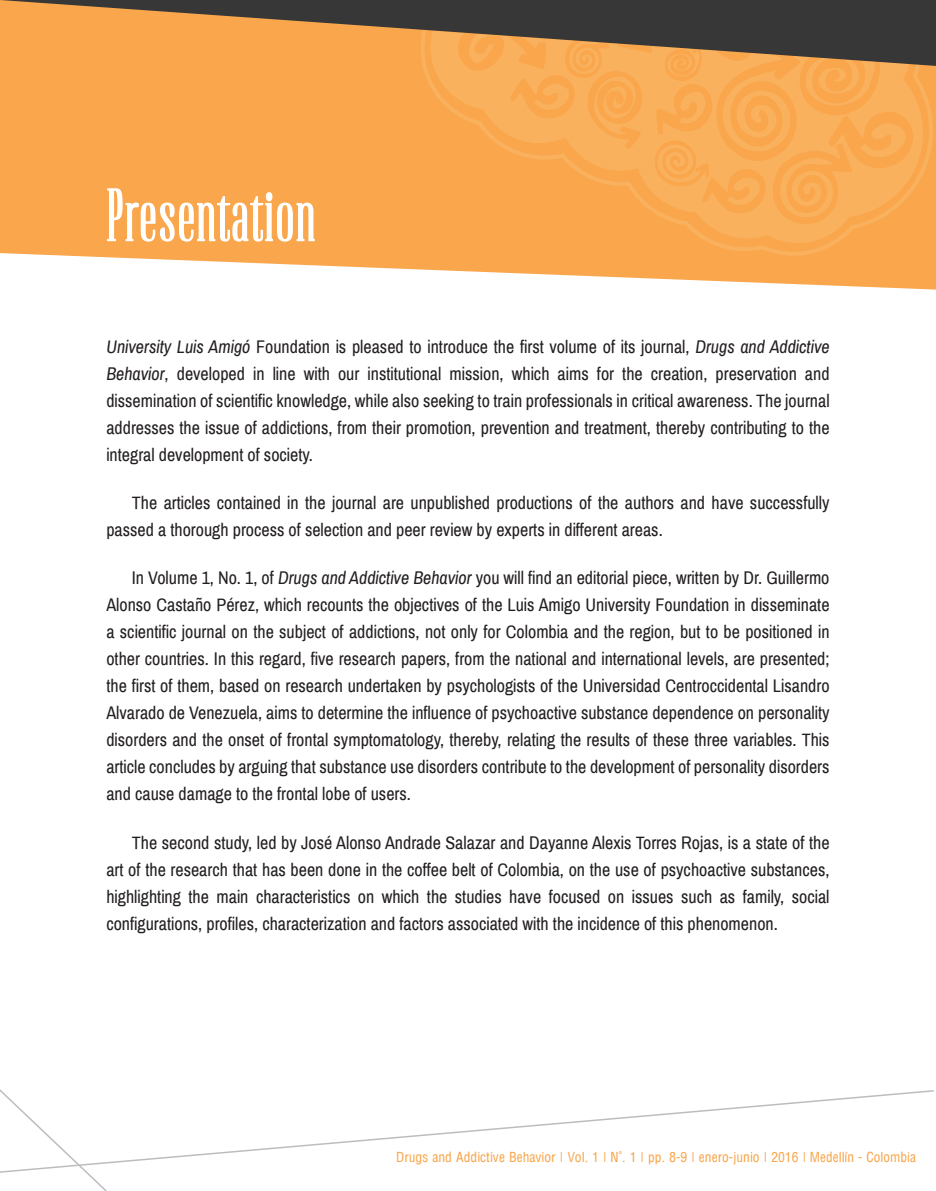
<style>
.page{position:relative;width:936px;height:1191px;background:#fff}
.page>*{position:absolute;margin:0;border:0;box-sizing:border-box;transform-origin:0 0}
.t1{font:73.5px "Flenja";letter-spacing:.02em;color:#fff}
.t2{font:18px/27px "Archivo Narrow";color:#231f20;text-align:justify}
.t3{font:13.5px "Arena Condensed";color:#f9a64c}
.s1{font-style:italic}
</style>
<div class="page">
<svg style="left:0;top:66px;width:935px;height:223px;fill:#f9a64c"></svg>
<svg style="left:0;top:0;width:935px;height:66px;background:#976e40"></svg>
<svg style="left:418px;top:30px;width:516px;height:228px;background:#f2a34c"></svg>
<svg style="left:430px;top:30px;width:492px;height:213px;background:#e8a152"></svg>
<svg style="left:106px;top:187px;width:210px;height:55px;background:#faba74"></svg>
<svg style="left:108px;top:1090px;width:826px;height:74px"></svg>
<svg style="left:0;top:1089px;width:108px;height:102px"></svg>
<h1 class="t1" style="left:106px;top:179px;width:211px">Presentation</h1>
<p class="t2" style="left:106px;top:333px;width:724px"><span class="s1">University Luis Amigó</span> Foundation is pleased to introduce the first volume of its journal, <span class="s1">Drugs and Addictive Behavior</span>, developed in line with our institutional mission, which aims for the creation, preservation and dissemination of scientific knowledge, while also seeking to train professionals in critical awareness. The journal addresses the issue of addictions, from their promotion, prevention and treatment, thereby contributing to the integral development of society.</p>
<p class="t2" style="left:106px;top:489px;width:724px;text-indent:26px">The articles contained in the journal are unpublished productions of the authors and have successfully passed a thorough process of selection and peer review by experts in different areas.</p>
<p class="t2" style="left:106px;top:565px;width:724px;text-indent:26px">In Volume 1, No. 1, of <span class="s1">Drugs and Addictive Behavior</span> you will find an editorial piece, written by Dr. Guillermo Alonso Castaño Pérez, which recounts the objectives of the Luis Amigo University Foundation in disseminate a scientific journal on the subject of addictions, not only for Colombia and the region, but to be positioned in other countries. In this regard, five research papers, from the national and international levels, are presented; the first of them, based on research undertaken by psychologists of the Universidad Centroccidental Lisandro Alvarado de Venezuela, aims to determine the influence of psychoactive substance dependence on personality disorders and the onset of frontal symptomatology, thereby, relating the results of these three variables. This article concludes by arguing that substance use disorders contribute to the development of personality disorders and cause damage to the frontal lobe of users.</p>
<p class="t2" style="left:106px;top:829px;width:724px;text-indent:26px">The second study, led by José Alonso Andrade Salazar and Dayanne Alexis Torres Rojas, is a state of the art of the research that has been done in the coffee belt of Colombia, on the use of psychoactive substances, highlighting the main characteristics on which the studies have focused on issues such as family, social configurations, profiles, characterization and factors associated with the incidence of this phenomenon.</p>
<p class="t3" style="left:396px;top:1149px;width:521px">Drugs and Addictive Behavior | Vol. 1 | N°. 1 | pp. 8-9 | enero-junio | 2016 | Medellín - Colombia</p>
</div>
